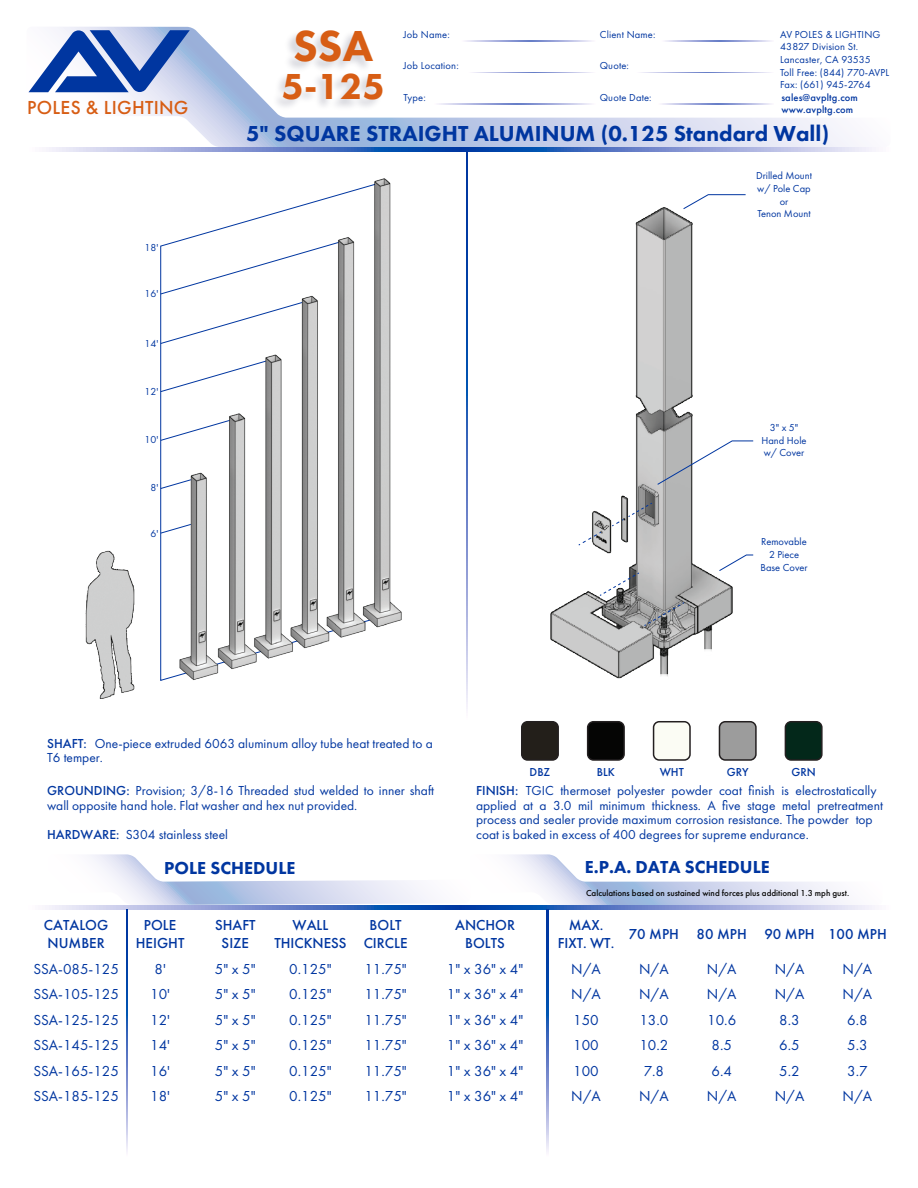
<style>
.page{position:relative;width:918px;height:1188px;background:#fff}
.page>*{position:absolute;margin:0;border:0;box-sizing:border-box;transform-origin:0 0}
.t1{font:800 45px "Futura PT";color:#d75d14}
.t2{font:800 37.5px "Futura PT";color:#d75d14}
.t3{font:800 22.5px "Futura PT";color:#0036a0}
.t4{font:500 19.5px "Futura PT";letter-spacing:.015em;color:#d75d14}
.t5{font:800 18px "Futura PT";color:#0036a0}
.t6{font:15px/25.5px "Futura PT";color:#0036a0;text-align:justify}
.t7{font:500 15px/18px "Futura PT";color:#0036a0;text-align:center}
.t8{font:13.5px/14.4px "Futura PT";color:#0036a0}
.t9{font:500 12px "Futura PT";color:#0036a0}
.t10{font:10.5px/12.6px "Futura PT";color:#0036a0;text-align:center}
.t11{font:500 10.5px/12.6px "Futura PT";letter-spacing:.015em;color:#0036a0}
.t12{font:500 9px "Futura PT";color:#050504}
.s1{font-weight:500}
</style>
<div class="page">
<img style="left:551px;top:207px;width:181px;height:472px">
<svg style="left:578px;top:531px;width:24px;height:15px"></svg>
<svg style="left:599px;top:572px;width:86px;height:55px;background:#a4a4a5"></svg>
<svg style="left:611px;top:502px;width:42px;height:25px"></svg>
<div style="left:700px;top:649px;width:15px;height:9px;background:#fff"></div>
<div style="left:656px;top:675px;width:15px;height:9px;background:#fff"></div>
<svg style="left:657px;top:440px;width:97px;height:45px"></svg>
<svg style="left:718px;top:554px;width:36px;height:18px"></svg>
<svg style="left:683px;top:194px;width:63px;height:16px"></svg>
<svg style="left:91px;top:854px;width:752px;height:51px"></svg>
<svg style="left:46px;top:147px;width:830px;height:4px;background:#7490ce"></svg>
<svg style="left:45px;top:905px;width:830px;height:5px;background:#748fce"></svg>
<svg style="left:466px;top:151px;width:2px;height:558px"></svg>
<svg style="left:126px;top:910px;width:2px;height:242px"></svg>
<svg style="left:547px;top:910px;width:1px;height:242px"></svg>
<svg style="left:28px;top:27px;width:823px;height:120px"></svg>
<svg style="left:29px;top:30px;width:161px;height:62px"></svg>
<svg style="left:460px;top:41px;width:135px;height:1px"></svg>
<svg style="left:467px;top:72px;width:128px;height:1px"></svg>
<svg style="left:433px;top:103px;width:162px;height:1px"></svg>
<svg style="left:660px;top:41px;width:114px;height:1px"></svg>
<svg style="left:635px;top:72px;width:139px;height:1px"></svg>
<svg style="left:657px;top:103px;width:117px;height:1px"></svg>
<img style="left:266px;top:27px;width:123px;height:98px">
<div style="left:522px;top:722px;width:36px;height:38px;background:#231f1a;border-radius:6px"></div>
<div style="left:521px;top:721px;width:38px;height:40px;border:2px solid #231f20;border-radius:6px"></div>
<div style="left:588px;top:722px;width:36px;height:38px;background:#050504;border-radius:6px"></div>
<div style="left:587px;top:721px;width:38px;height:40px;border:2px solid #231f20;border-radius:6px"></div>
<div style="left:654px;top:722px;width:36px;height:38px;background:#fbfcf4;border-radius:6px"></div>
<div style="left:653px;top:721px;width:38px;height:40px;border:2px solid #231f20;border-radius:6px"></div>
<div style="left:719px;top:722px;width:37px;height:38px;background:#9c9c9c;border-radius:6px"></div>
<div style="left:719px;top:721px;width:38px;height:40px;border:2px solid #231f20;border-radius:6px"></div>
<div style="left:785px;top:722px;width:37px;height:38px;background:#03281a;border-radius:6px"></div>
<div style="left:785px;top:721px;width:38px;height:40px;border:2px solid #231f20;border-radius:6px"></div>
<img style="left:85px;top:178px;width:317px;height:520px">
<h3 class="t4" style="left:27px;top:95px;width:163px">POLES &amp; LIGHTING</h3>
<p class="t10" style="left:144px;top:241px;width:15px">18'</p>
<p class="t10" style="left:144px;top:287px;width:15px">16'</p>
<p class="t10" style="left:144px;top:337px;width:15px">14'</p>
<p class="t10" style="left:144px;top:385px;width:15px">12'</p>
<p class="t10" style="left:144px;top:433px;width:15px">10'</p>
<p class="t10" style="left:150px;top:481px;width:9px">8'</p>
<p class="t10" style="left:150px;top:527px;width:9px">6'</p>
<p class="t10" style="left:780px;top:28px;width:111px;text-align:left">AV POLES &amp; LIGHTING<br>43827 Division St.<br>Lancaster, CA 93535<br>Toll Free: (844) 770-AVPL<br>Fax: (661) 945-2764</p>
<p class="t11" style="left:781px;top:91px;width:78px">sales@avpltg.com www.avpltg.com</p>
<h1 class="t1" style="left:293px;top:18px;width:81px">SSA</h1>
<h2 class="t2" style="left:282px;top:63px;width:105px">5-125</h2>
<h3 class="t3" style="left:246px;top:119px;width:584px">5" SQUARE STRAIGHT ALUMINUM (0.125 Standard Wall)</h3>
<p class="t10" style="left:404px;top:28px;width:48px">Job Name:</p>
<p class="t10" style="left:404px;top:60px;width:57px">Job Location:</p>
<p class="t10" style="left:404px;top:91px;width:24px">Type:</p>
<p class="t10" style="left:600px;top:28px;width:57px">Client Name:</p>
<p class="t10" style="left:600px;top:60px;width:31px">Quote:</p>
<p class="t10" style="left:600px;top:91px;width:53px">Quote Date:</p>
<p class="t10" style="left:756px;top:170px;width:57px">Drilled Mount w/ Pole Cap or<br>Tenon Mount</p>
<p class="t10" style="left:762px;top:421px;width:47px">3" x 5"<br>Hand Hole w/ Cover</p>
<p class="t10" style="left:760px;top:536px;width:49px">Removable<br>2 Piece<br>Base Cover</p>
<p class="t8" style="left:47px;top:736px;width:387px"><span class="s1">SHAFT:</span> One-piece extruded 6063 aluminum alloy tube heat treated to a<br>T6 temper.</p>
<p class="t8" style="left:47px;top:784px;width:389px"><span class="s1">GROUNDING:</span> Provision; 3/8-16 Threaded stud welded to inner shaft wall opposite hand hole. Flat washer and hex nut provided.</p>
<p class="t8" style="left:47px;top:827px;width:182px"><span class="s1">HARDWARE:</span> S304 stainless steel</p>
<p class="t9" style="left:530px;top:765px;width:22px">DBZ</p>
<p class="t9" style="left:597px;top:765px;width:20px">BLK</p>
<p class="t9" style="left:660px;top:765px;width:26px">WHT</p>
<p class="t9" style="left:727px;top:765px;width:23px">GRY</p>
<p class="t9" style="left:791px;top:765px;width:26px">GRN</p>
<p class="t8" style="left:476px;top:784px;width:408px"><span class="s1">FINISH:</span> TGIC thermoset polyester powder coat finish is electrostatically applied at a 3.0 mil minimum thickness. A five stage metal pretreatment process and sealer provide maximum corrosion resistance. The powder top coat is baked in excess of 400 degrees for supreme endurance.</p>
<h3 class="t5" style="left:164px;top:856px;width:133px">POLE SCHEDULE</h3>
<h3 class="t5" style="left:585px;top:855px;width:186px">E.P.A. DATA SCHEDULE</h3>
<p class="t7" style="left:44px;top:916px;width:66px;text-align:left">CATALOG<br>NUMBER</p>
<p class="t6" style="left:33px;top:956px;width:87px">SSA-085-125<br>SSA-105-125<br>SSA-125-125<br>SSA-145-125<br>SSA-165-125<br>SSA-185-125</p>
<p class="t7" style="left:136px;top:916px;width:50px">POLE<br>HEIGHT</p>
<p class="t6" style="left:150px;top:956px;width:21px;text-align:left">8'<br>10'<br>12'<br>14'<br>16'<br>18'</p>
<p class="t7" style="left:215px;top:916px;width:42px">SHAFT<br>SIZE</p>
<p class="t6" style="left:215px;top:956px;width:42px">5" x 5" 5" x 5" 5" x 5" 5" x 5" 5" x 5" 5" x 5"</p>
<p class="t7" style="left:274px;top:916px;width:74px">WALL<br>THICKNESS</p>
<p class="t6" style="left:289px;top:956px;width:44px">0.125" 0.125" 0.125" 0.125" 0.125" 0.125"</p>
<p class="t7" style="left:364px;top:916px;width:45px">BOLT<br>CIRCLE</p>
<p class="t6" style="left:364px;top:956px;width:44px">11.75" 11.75" 11.75" 11.75" 11.75" 11.75"</p>
<p class="t7" style="left:455px;top:916px;width:61px">ANCHOR<br>BOLTS</p>
<p class="t6" style="left:447px;top:956px;width:78px">1" x 36" x 4" 1" x 36" x 4" 1" x 36" x 4" 1" x 36" x 4" 1" x 36" x 4" 1" x 36" x 4"</p>
<p class="t12" style="left:586px;top:887px;width:265px">Calculations based on sustained wind forces plus additional 1.3 mph gust.</p>
<p class="t7" style="left:558px;top:916px;width:58px">MAX.<br>FIXT. WT.</p>
<p class="t6" style="left:571px;top:956px;width:31px;text-align:left">N/A<br>N/A<br>150<br>100<br>100<br>N/A</p>
<p class="t7" style="left:629px;top:925px;width:52px">70 MPH</p>
<p class="t6" style="left:639px;top:956px;width:31px;text-align:center">N/A<br>N/A<br>13.0<br>10.2<br>7.8<br>N/A</p>
<p class="t7" style="left:697px;top:925px;width:52px">80 MPH</p>
<p class="t6" style="left:707px;top:956px;width:31px;text-align:center">N/A<br>N/A<br>10.6<br>8.5<br>6.4<br>N/A</p>
<p class="t7" style="left:764px;top:925px;width:52px">90 MPH</p>
<p class="t6" style="left:775px;top:956px;width:31px;text-align:center">N/A<br>N/A<br>8.3<br>6.5<br>5.2<br>N/A</p>
<p class="t7" style="left:828px;top:925px;width:60px">100 MPH</p>
<p class="t6" style="left:843px;top:956px;width:31px;text-align:center">N/A<br>N/A<br>6.8<br>5.3<br>3.7<br>N/A</p>
</div>
